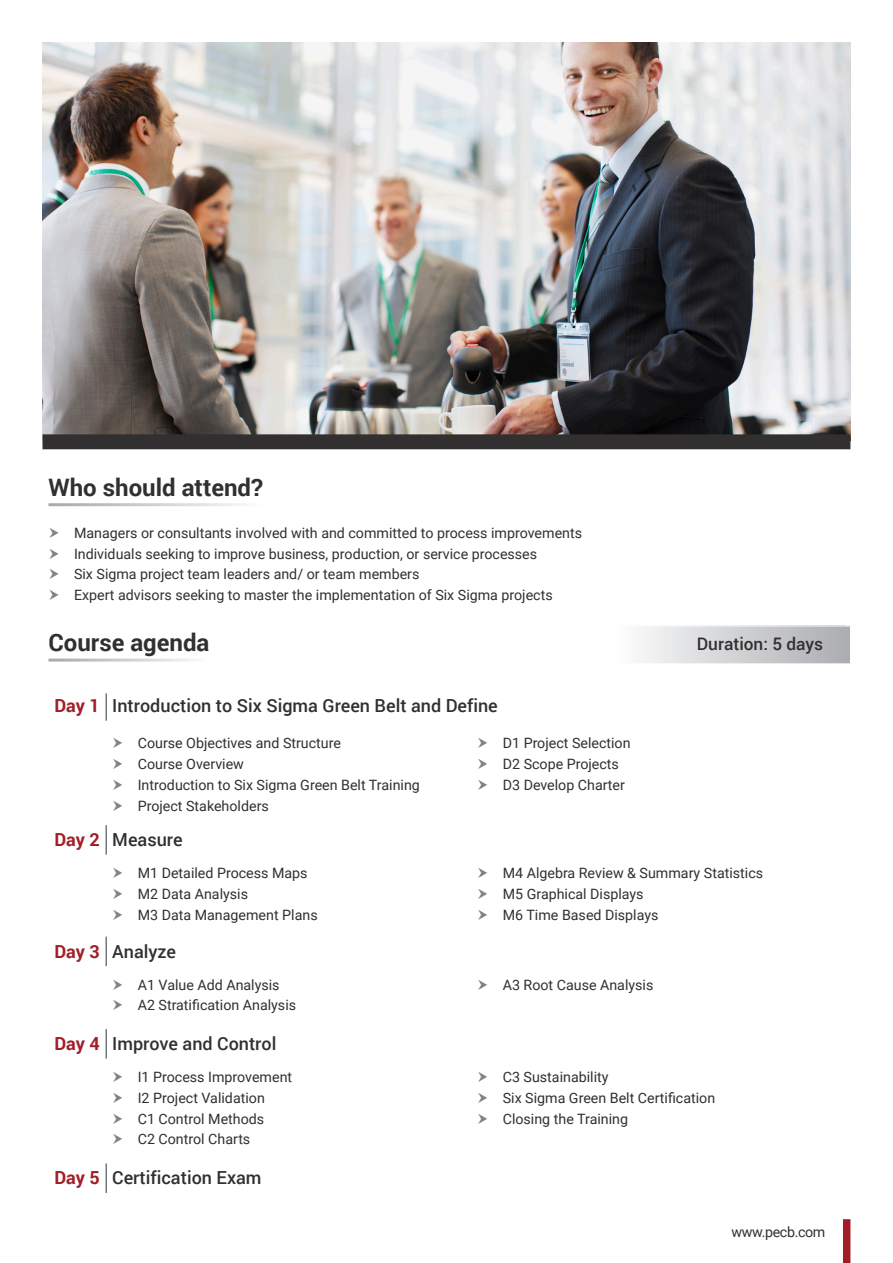
<style>
.page{position:relative;width:893px;height:1263px;background:#fff}
.page>*{position:absolute;margin:0;border:0;box-sizing:border-box;transform-origin:0 0}
.t1{font:700 24px "Roboto";color:#312f30}
.t2{font:500 18px "Roboto";color:#312f30}
.t3{font:700 18px "Roboto";letter-spacing:-.005em;color:#a11e29}
.t4{font:500 17.25px "Roboto";color:#312f30}
.Bullet_Points{font:14.25px "Roboto";color:#312f30}
.Bullet_Points-2{font:14.25px "Roboto";letter-spacing:-.025em;color:#312f30}
</style>
<div class="page">
<img style="left:43px;top:43px;width:807px;height:391px">
<div style="left:843px;top:1219px;width:7px;height:44px;background:#a11e29"></div>
<div style="left:43px;top:434px;width:807px;height:15px;background:#312f30"></div>
<svg style="left:642px;top:627px;width:208px;height:37px;background:#cfd0d2"></svg>
<hr style="left:105px;top:693px;width:2px;height:28px;background:#76787b">
<hr style="left:105px;top:825px;width:2px;height:30px;background:#76787b">
<hr style="left:105px;top:937px;width:2px;height:29px;background:#76787b">
<hr style="left:105px;top:1029px;width:2px;height:29px;background:#76787b">
<hr style="left:105px;top:1163px;width:2px;height:30px;background:#76787b">
<p class="t1" style="left:49px;top:470px;width:216px">Who should attend?</p>
<p class="Bullet_Points" style="left:74px;top:523px;width:510px">Managers or consultants involved with and committed to process improvements</p>
<p class="Bullet_Points" style="left:74px;top:544px;width:465px">Individuals seeking to improve business, production, or service processes</p>
<p class="Bullet_Points" style="left:74px;top:564px;width:347px">Six Sigma project team leaders and/ or team members</p>
<p class="Bullet_Points" style="left:74px;top:585px;width:480px">Expert advisors seeking to master the implementation of Six Sigma projects</p>
<p class="t1" style="left:49px;top:626px;width:162px">Course agenda</p>
<p class="t4" style="left:697px;top:632px;width:128px">Duration: 5 days</p>
<p class="t3" style="left:55px;top:693px;width:47px">Day 1</p>
<p class="t2" style="left:112px;top:693px;width:387px">Introduction to Six Sigma Green Belt and Define</p>
<p class="Bullet_Points" style="left:138px;top:733px;width:205px">Course Objectives and Structure</p>
<p class="Bullet_Points" style="left:138px;top:754px;width:108px">Course Overview</p>
<p class="Bullet_Points" style="left:138px;top:775px;width:284px">Introduction to Six Sigma Green Belt Training</p>
<p class="Bullet_Points" style="left:138px;top:796px;width:133px">Project Stakeholders</p>
<p class="Bullet_Points" style="left:503px;top:733px;width:129px">D1 Project Selection</p>
<p class="Bullet_Points" style="left:503px;top:754px;width:118px">D2 Scope Projects</p>
<p class="Bullet_Points" style="left:503px;top:775px;width:124px">D3 Develop Charter</p>
<p class="t3" style="left:55px;top:827px;width:47px">Day 2</p>
<p class="t2" style="left:112px;top:827px;width:72px">Measure</p>
<p class="Bullet_Points" style="left:138px;top:863px;width:171px">M1 Detailed Process Maps</p>
<p class="Bullet_Points" style="left:138px;top:884px;width:112px">M2 Data Analysis</p>
<p class="Bullet_Points" style="left:138px;top:904px;width:181px">M3 Data Management Plans</p>
<p class="t3" style="left:55px;top:938px;width:47px">Day 3</p>
<p class="t2" style="left:112px;top:938px;width:65px">Analyze</p>
<p class="Bullet_Points" style="left:138px;top:974px;width:143px">A1 Value Add Analysis</p>
<p class="Bullet_Points" style="left:138px;top:995px;width:160px">A2 Stratification Analysis</p>
<p class="t3" style="left:55px;top:1031px;width:47px">Day 4</p>
<p class="t2" style="left:112px;top:1031px;width:166px">Improve and Control</p>
<p class="Bullet_Points" style="left:138px;top:1067px;width:156px">I1 Process Improvement</p>
<p class="Bullet_Points" style="left:138px;top:1088px;width:129px">I2 Project Validation</p>
<p class="Bullet_Points" style="left:138px;top:1108px;width:128px">C1 Control Methods</p>
<p class="Bullet_Points" style="left:138px;top:1129px;width:114px">C2 Control Charts</p>
<p class="t3" style="left:55px;top:1165px;width:47px">Day 5</p>
<p class="t2" style="left:112px;top:1165px;width:151px">Certification Exam</p>
<p class="Bullet_Points" style="left:503px;top:863px;width:262px">M4 Algebra Review &amp; Summary Statistics</p>
<p class="Bullet_Points" style="left:503px;top:884px;width:142px">M5 Graphical Displays</p>
<p class="Bullet_Points" style="left:503px;top:904px;width:157px">M6 Time Based Displays</p>
<p class="Bullet_Points" style="left:503px;top:974px;width:152px">A3 Root Cause Analysis</p>
<p class="Bullet_Points" style="left:503px;top:1067px;width:107px">C3 Sustainability</p>
<p class="Bullet_Points" style="left:503px;top:1088px;width:214px">Six Sigma Green Belt Certification</p>
<p class="Bullet_Points" style="left:503px;top:1108px;width:127px">Closing the Training</p>
<p class="Bullet_Points-2" style="left:731px;top:1221px;width:95px">www.pecb.com</p>
</div>
